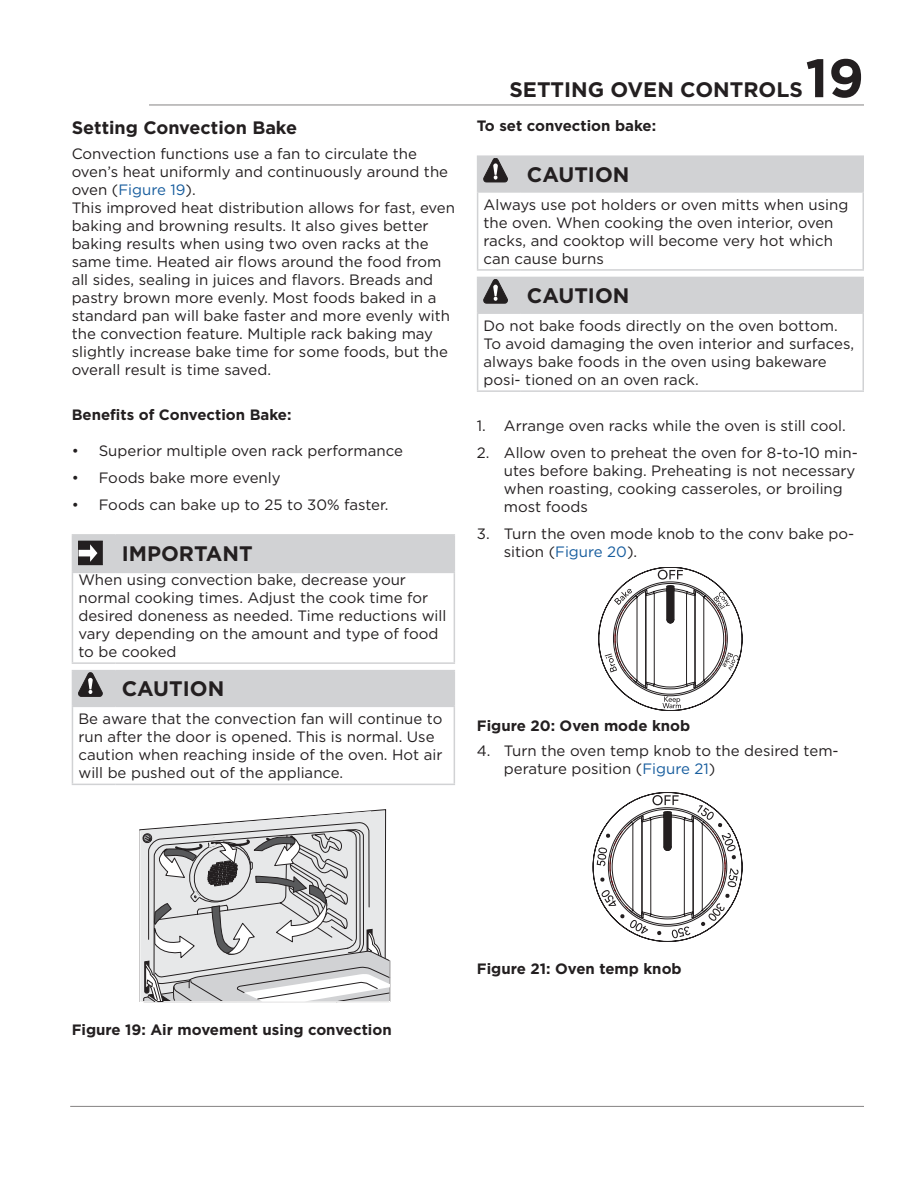
<style>
.page{position:relative;width:918px;height:1188px;background:#fff}
.page>*{position:absolute;margin:0;border:0;box-sizing:border-box;transform-origin:0 0}
.t1{font:700 54px "Gotham";color:#231f20}
.t2{font:700 21px "Gotham";color:#231f20}
.t3{font:700 18px "Gotham";color:#231f20}
.t4{font:15px/18px "Gotham";color:#231f20}
.t5{font:700 15px "Gotham";color:#231f20}
.s1{color:#175d9e}
</style>
<div class="page">
<hr style="left:70px;top:1106px;width:794px;height:1px;background:#231f20">
<hr style="left:454px;top:573px;width:1px;height:89px;background:#d1d2d4">
<hr style="left:72px;top:534px;width:44px;height:2px;background:#d1d2d4">
<hr style="left:116px;top:534px;width:339px;height:2px;background:#d1d2d4">
<hr style="left:454px;top:536px;width:1px;height:36px;background:#d1d2d4">
<hr style="left:72px;top:572px;width:44px;height:1px;background:#d1d2d4">
<hr style="left:72px;top:573px;width:1px;height:89px;background:#d1d2d4">
<hr style="left:116px;top:572px;width:339px;height:1px;background:#d1d2d4">
<hr style="left:72px;top:662px;width:44px;height:2px;background:#d1d2d4">
<hr style="left:116px;top:662px;width:339px;height:2px;background:#d1d2d4">
<div style="left:72px;top:536px;width:382px;height:36px;background:#d1d2d4"></div>
<hr style="left:454px;top:707px;width:1px;height:77px;background:#d1d2d4">
<hr style="left:72px;top:670px;width:44px;height:1px;background:#d1d2d4">
<hr style="left:116px;top:670px;width:339px;height:1px;background:#d1d2d4">
<hr style="left:454px;top:671px;width:1px;height:35px;background:#d1d2d4">
<hr style="left:72px;top:706px;width:44px;height:1px;background:#d1d2d4">
<hr style="left:72px;top:707px;width:1px;height:77px;background:#d1d2d4">
<hr style="left:116px;top:706px;width:339px;height:1px;background:#d1d2d4">
<hr style="left:72px;top:784px;width:44px;height:1px;background:#d1d2d4">
<hr style="left:116px;top:784px;width:339px;height:1px;background:#d1d2d4">
<div style="left:72px;top:671px;width:382px;height:35px;background:#d1d2d4"></div>
<svg style="left:229px;top:811px;width:142px;height:11px"></svg>
<svg style="left:139px;top:822px;width:252px;height:181px;background:#c9cacb"></svg>
<hr style="left:862px;top:193px;width:2px;height:76px;background:#d1d2d4">
<hr style="left:477px;top:155px;width:44px;height:2px;background:#d1d2d4">
<hr style="left:477px;top:157px;width:1px;height:34px;background:#d1d2d4">
<hr style="left:521px;top:155px;width:343px;height:2px;background:#d1d2d4">
<hr style="left:862px;top:157px;width:2px;height:34px;background:#d1d2d4">
<hr style="left:477px;top:191px;width:44px;height:2px;background:#d1d2d4">
<hr style="left:477px;top:193px;width:1px;height:76px;background:#d1d2d4">
<hr style="left:521px;top:191px;width:343px;height:2px;background:#d1d2d4">
<hr style="left:477px;top:269px;width:44px;height:2px;background:#d1d2d4">
<hr style="left:521px;top:269px;width:343px;height:2px;background:#d1d2d4">
<div style="left:478px;top:157px;width:384px;height:34px;background:#d1d2d4"></div>
<hr style="left:862px;top:314px;width:2px;height:76px;background:#d1d2d4">
<hr style="left:477px;top:277px;width:44px;height:1px;background:#d1d2d4">
<hr style="left:477px;top:278px;width:1px;height:34px;background:#d1d2d4">
<hr style="left:521px;top:277px;width:343px;height:1px;background:#d1d2d4">
<hr style="left:862px;top:278px;width:2px;height:34px;background:#d1d2d4">
<hr style="left:477px;top:312px;width:44px;height:2px;background:#d1d2d4">
<hr style="left:477px;top:314px;width:1px;height:76px;background:#d1d2d4">
<hr style="left:521px;top:312px;width:343px;height:2px;background:#d1d2d4">
<hr style="left:477px;top:390px;width:44px;height:2px;background:#d1d2d4">
<hr style="left:521px;top:390px;width:343px;height:2px;background:#d1d2d4">
<div style="left:478px;top:278px;width:384px;height:34px;background:#d1d2d4"></div>
<hr style="left:149px;top:104px;width:715px;height:2px;background:#231f20">
<svg style="left:593px;top:792px;width:149px;height:150px"></svg>
<svg style="left:599px;top:567px;width:143px;height:144px"></svg>
<p class="t3" style="left:72px;top:117px;width:227px">Setting Convection Bake</p>
<p class="t4" style="left:72px;top:145px;width:385px">Convection functions use a fan to circulate the oven’s heat uniformly and continuously around the oven (<span class="s1">Figure 19</span>).<br>This improved heat distribution allows for fast, even baking and browning results. It also gives better baking results when using two oven racks at the same time. Heated air flows around the food from all sides, sealing in juices and flavors. Breads and pastry brown more evenly. Most foods baked in a standard pan will bake faster and more evenly with the convection feature. Multiple rack baking may slightly increase bake time for some foods, but the overall result is time saved.</p>
<p class="t5" style="left:72px;top:406px;width:221px">Benefits of Convection Bake:</p>
<p class="t4" style="left:72px;top:442px;width:333px">• Superior multiple oven rack performance</p>
<p class="t4" style="left:72px;top:469px;width:210px">• Foods bake more evenly</p>
<p class="t4" style="left:72px;top:496px;width:318px">• Foods can bake up to 25 to 30% faster.</p>
<h2 class="t2" style="left:122px;top:542px;width:132px">IMPORTANT</h2>
<p class="t4" style="left:78px;top:571px;width:370px">When using convection bake, decrease your normal cooking times. Adjust the cook time for desired doneness as needed. Time reductions will vary depending on the amount and type of food to be cooked</p>
<h2 class="t2" style="left:122px;top:677px;width:104px">CAUTION</h2>
<p class="t4" style="left:78px;top:710px;width:366px">Be aware that the convection fan will continue to run after the door is opened. This is normal. Use caution when reaching inside of the oven. Hot air will be pushed out of the appliance.</p>
<h1 class="t1" style="left:805px;top:47px;width:60px">19</h1>
<h2 class="t2" style="left:510px;top:77px;width:295px">SETTING OVEN CONTROLS</h2>
<p class="t5" style="left:477px;top:117px;width:181px">To set convection bake:</p>
<h2 class="t2" style="left:527px;top:162px;width:104px">CAUTION</h2>
<p class="t4" style="left:484px;top:195px;width:366px">Always use pot holders or oven mitts when using the oven. When cooking the oven interior, oven racks, and cooktop will become very hot which can cause burns</p>
<h2 class="t2" style="left:527px;top:283px;width:104px">CAUTION</h2>
<p class="t4" style="left:484px;top:317px;width:372px">Do not bake foods directly on the oven bottom.<br>To avoid damaging the oven interior and surfaces, always bake foods in the oven using bakeware posi- tioned on an oven rack.</p>
<p class="t4" style="left:477px;top:416px;width:370px">1. Arrange oven racks while the oven is still cool.</p>
<p class="t4" style="left:504px;top:443px;width:356px;text-indent:-27px">2. Allow oven to preheat the oven for 8-to-10 min&shy;utes before baking. Preheating is not necessary when roasting, cooking casseroles, or broiling most foods</p>
<p class="t4" style="left:504px;top:524px;width:352px;text-indent:-27px">3. Turn the oven mode knob to the conv bake po&shy;sition (<span class="s1">Figure 20</span>).</p>
<p class="t5" style="left:477px;top:717px;width:215px">Figure 20: Oven mode knob</p>
<p class="t4" style="left:504px;top:741px;width:336px;text-indent:-27px">4. Turn the oven temp knob to the desired tem&shy;perature position (<span class="s1">Figure 21</span>)</p>
<p class="t5" style="left:72px;top:1021px;width:322px">Figure 19: Air movement using convection</p>
<p class="t5" style="left:477px;top:960px;width:206px">Figure 21: Oven temp knob</p>
</div>
